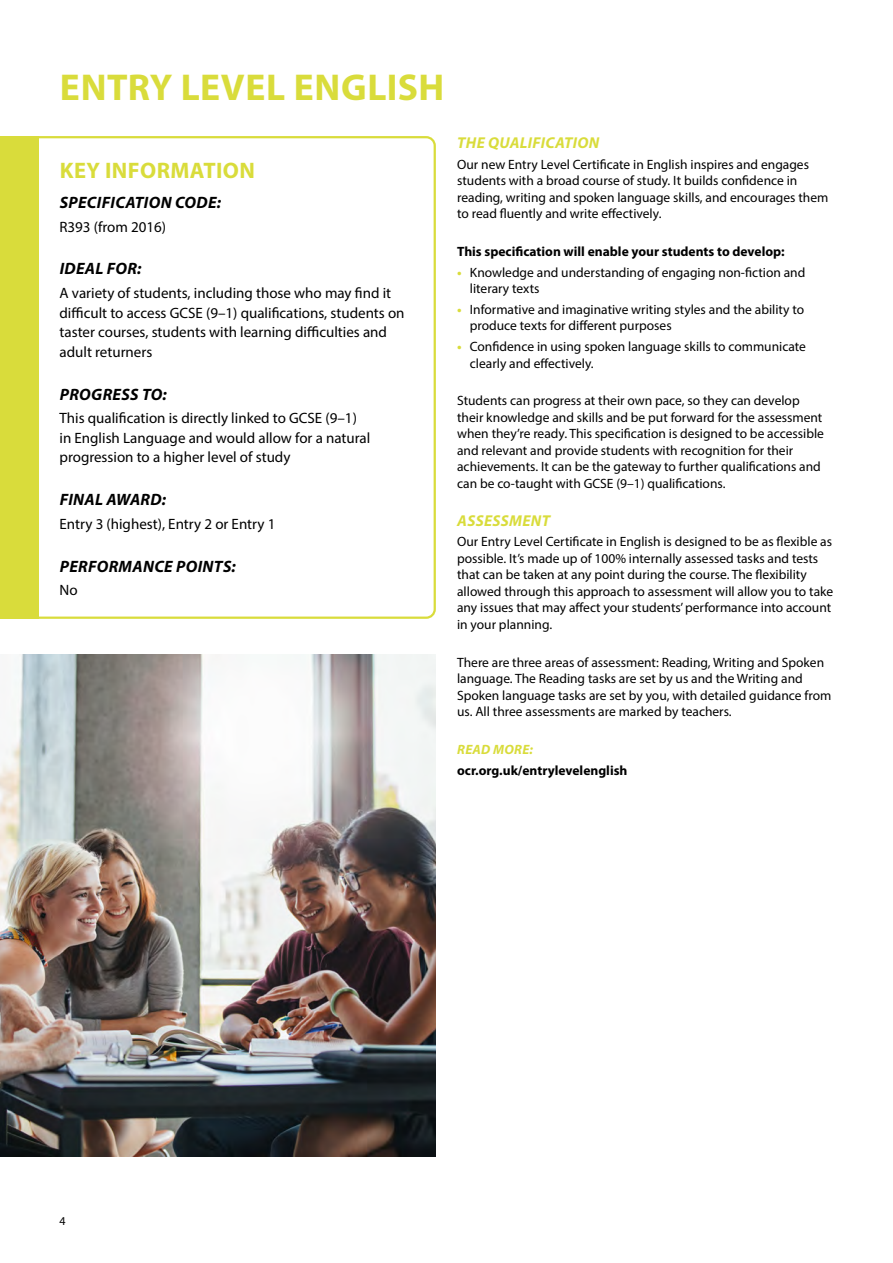
<style>
.page{position:relative;width:893px;height:1263px;background:#fff}
.page>*{position:absolute;margin:0;border:0;box-sizing:border-box;transform-origin:0 0}
.Qualificaton_Header{font:700 37.5px "Myriad Pro";letter-spacing:.015em;color:#d9dc3b}
.Qualification_Header{font:700 22.5px "Myriad Pro";letter-spacing:.02em;color:#d9dc3b}
.Qualification_Header-2{font:italic 700 16.5px "Myriad Pro";letter-spacing:.02em;color:#000}
.Qualification_Header-3{font:italic 700 15.75px "Myriad Pro";letter-spacing:.02em;color:#d9dc3b}
.Body_Text{font:15px/19.5px "Myriad Pro";color:#000}
.Qualification_Text{font:13.5px/16.5px "Myriad Pro";color:#000}
.Bullet{font:13.5px/16.5px "Myriad Pro";color:#000}
.Qualification_Text-2{font:700 13.5px "Myriad Pro";color:#000}
.Qualification_Read_M{font:italic 700 13.5px "Myriad Pro";letter-spacing:.02em;color:#d9dc3b}
.t1{font:12px "Myriad Pro";color:#000}
.s1{font-weight:700;color:#d9dc3b}
</style>
<div class="page">
<svg style="left:38px;top:136px;width:398px;height:483px"></svg>
<div style="left:0;top:136px;width:38px;height:483px;background:#d9dc3b"></div>
<img style="left:0;top:655px;width:436px;height:502px">
<p class="Qualificaton_Header" style="left:60px;top:63px;width:386px">ENTRY LEVEL ENGLISH</p>
<p class="Qualification_Header" style="left:60px;top:156px;width:197px">KEY INFORMATION</p>
<p class="Qualification_Header-2" style="left:60px;top:192px;width:163px">SPECIFICATION CODE:</p>
<p class="Body_Text" style="left:60px;top:217px;width:108px">R393 (from 2016)</p>
<p class="Qualification_Header-2" style="left:60px;top:258px;width:83px">IDEAL FOR:</p>
<p class="Body_Text" style="left:60px;top:283px;width:347px">A variety of students, including those who may find it difficult to access GCSE (9–1) qualifications, students on taster courses, students with learning difficulties and adult returners</p>
<p class="Qualification_Header-2" style="left:60px;top:383px;width:109px">PROGRESS TO:</p>
<p class="Body_Text" style="left:60px;top:408px;width:312px">This qualification is directly linked to GCSE (9–1) in English Language and would allow for a natural progression to a higher level of study</p>
<p class="Qualification_Header-2" style="left:60px;top:489px;width:108px">FINAL AWARD:</p>
<p class="Body_Text" style="left:60px;top:514px;width:217px">Entry 3 (highest), Entry 2 or Entry 1</p>
<p class="Qualification_Header-2" style="left:60px;top:555px;width:178px">PERFORMANCE POINTS:</p>
<p class="Body_Text" style="left:60px;top:580px;width:20px">No</p>
<p class="Qualification_Header-3" style="left:457px;top:132px;width:144px">THE QUALIFICATION</p>
<p class="Qualification_Text" style="left:457px;top:156px;width:373px">Our new Entry Level Certificate in English inspires and engages students with a broad course of study. It builds confidence in reading, writing and spoken language skills, and encourages them to read fluently and write effectively.</p>
<p class="Qualification_Text-2" style="left:457px;top:243px;width:329px">This specification will enable your students to develop:</p>
<p class="Bullet" style="left:470px;top:264px;width:337px;text-indent:-13px"><span class="s1">•</span> Knowledge and understanding of engaging non-fiction and literary texts</p>
<p class="Bullet" style="left:470px;top:301px;width:336px;text-indent:-13px"><span class="s1">•</span> Informative and imaginative writing styles and the ability to produce texts for different purposes</p>
<p class="Bullet" style="left:470px;top:338px;width:338px;text-indent:-13px"><span class="s1">•</span> Confidence in using spoken language skills to communicate clearly and effectively.</p>
<p class="Qualification_Text" style="left:457px;top:392px;width:368px">Students can progress at their own pace, so they can develop their knowledge and skills and be put forward for the assessment when they’re ready. This specification is designed to be accessible and relevant and provide students with recognition for their achievements. It can be the gateway to further qualifications and can be co-taught with GCSE (9–1) qualifications.</p>
<p class="Qualification_Header-3" style="left:457px;top:510px;width:94px">ASSESSMENT</p>
<p class="Qualification_Text" style="left:457px;top:533px;width:378px">Our Entry Level Certificate in English is designed to be as flexible as possible. It’s made up of 100% internally assessed tasks and tests that can be taken at any point during the course. The flexibility allowed through this approach to assessment will allow you to take any issues that may affect your students’ performance into account in your planning.</p>
<p class="Qualification_Text" style="left:457px;top:654px;width:376px">There are three areas of assessment: Reading, Writing and Spoken language. The Reading tasks are set by us and the Writing and Spoken language tasks are set by you, with detailed guidance from us. All three assessments are marked by teachers.</p>
<p class="Qualification_Read_M" style="left:457px;top:741px;width:77px">READ MORE:</p>
<p class="Qualification_Text-2" style="left:457px;top:761px;width:172px">ocr.org.uk/entrylevelenglish</p>
<p class="t1" style="left:60px;top:1214px;width:8px">4</p>
</div>
